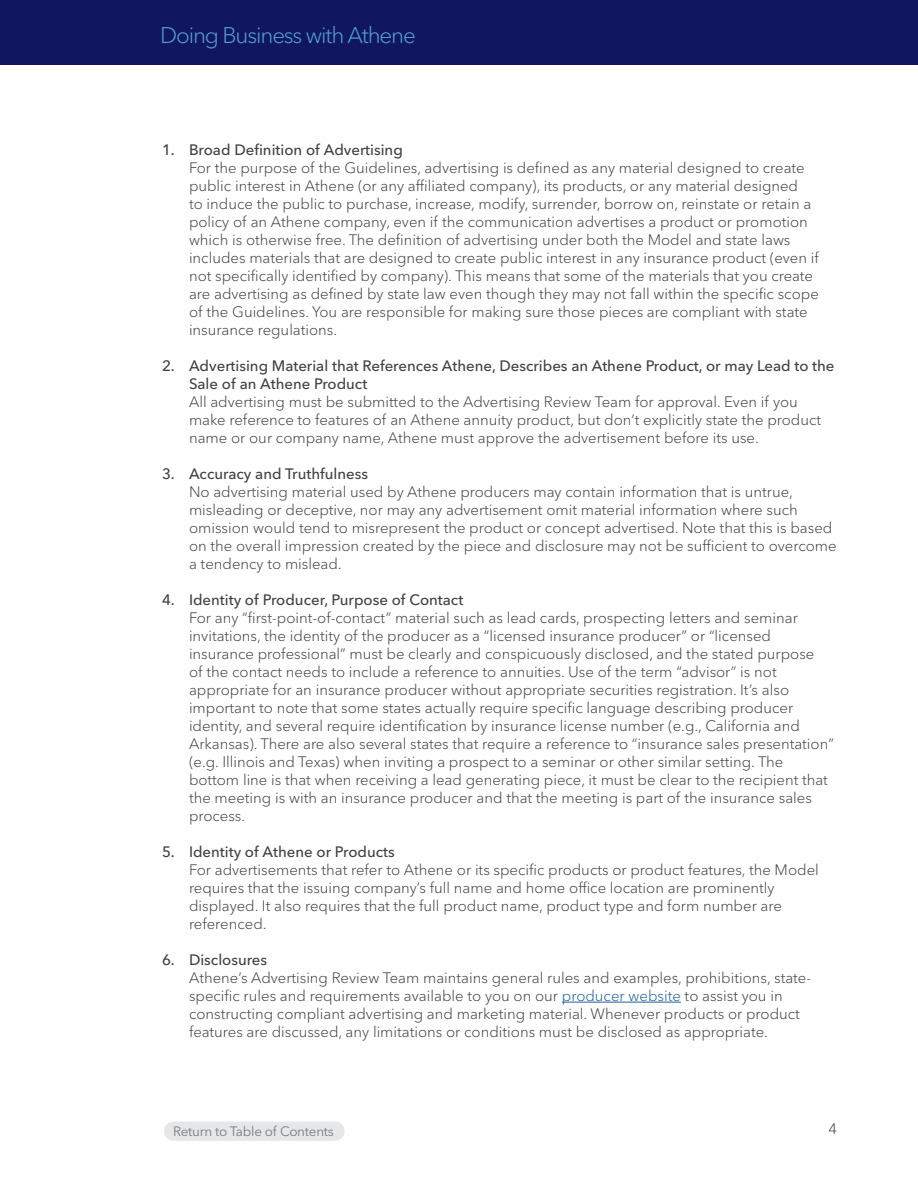
<style>
.page{position:relative;width:918px;height:1188px;background:#fff}
.page>*{position:absolute;margin:0;border:0;box-sizing:border-box;transform-origin:0 0}
.t1{font:300 22.5px "Avenir Next LT Pro";letter-spacing:-.05em;color:#56a0d3}
.t2{font:300 15px/18px "Avenir Next LT Pro";color:#414042}
.t3{font:500 15px/18px "Avenir Next LT Pro";color:#414042}
.t4{font:13.5px "Avenir Next LT Pro";letter-spacing:-.02em;color:#7b7c7f}
.s1{color:#215e9e}
</style>
<div class="page">
<div style="left:0;top:0;width:918px;height:65px;background:#11175e"></div>
<hr style="left:562px;top:1002px;width:119px;height:1px;background:#215e9e">
<svg style="left:164px;top:1121px;width:181px;height:20px;background:#e7e8e9"></svg>
<h1 class="t1" style="left:160px;top:21px;width:257px">Doing Business with Athene</h1>
<p class="t3" style="left:162px;top:140px;width:242px">1. Broad Definition of Advertising</p>
<p class="t2" style="left:189px;top:158px;width:631px">For the purpose of the Guidelines, advertising is defined as any material designed to create public interest in Athene (or any affiliated company), its products, or any material designed<br>to induce the public to purchase, increase, modify, surrender, borrow on, reinstate or retain a policy of an Athene company, even if the communication advertises a product or promotion which is otherwise free. The definition of advertising under both the Model and state laws includes materials that are designed to create public interest in any insurance product (even if not specifically identified by company). This means that some of the materials that you create are advertising as defined by state law even though they may not fall within the specific scope of the Guidelines. You are responsible for making sure those pieces are compliant with state insurance regulations.</p>
<p class="t3" style="left:189px;top:356px;width:647px;text-indent:-27px">2. Advertising Material that References Athene, Describes an Athene Product, or may Lead to the<br>Sale of an Athene Product</p>
<p class="t2" style="left:189px;top:392px;width:634px">All advertising must be submitted to the Advertising Review Team for approval. Even if you make reference to features of an Athene annuity product, but don’t explicitly state the product name or our company name, Athene must approve the advertisement before its use.</p>
<p class="t3" style="left:162px;top:464px;width:208px">3. Accuracy and Truthfulness</p>
<p class="t2" style="left:189px;top:482px;width:649px">No advertising material used by Athene producers may contain information that is untrue, misleading or deceptive, nor may any advertisement omit material information where such omission would tend to misrepresent the product or concept advertised. Note that this is based on the overall impression created by the piece and disclosure may not be sufficient to overcome a tendency to mislead.</p>
<p class="t3" style="left:162px;top:590px;width:303px">4. Identity of Producer, Purpose of Contact</p>
<p class="t2" style="left:189px;top:608px;width:647px">For any “first-point-of-contact” material such as lead cards, prospecting letters and seminar invitations, the identity of the producer as a “licensed insurance producer” or “licensed insurance professional” must be clearly and conspicuously disclosed, and the stated purpose<br>of the contact needs to include a reference to annuities. Use of the term “advisor” is not appropriate for an insurance producer without appropriate securities registration. It’s also important to note that some states actually require specific language describing producer identity, and several require identification by insurance license number (e.g., California and Arkansas). There are also several states that require a reference to “insurance sales presentation” (e.g. Illinois and Texas) when inviting a prospect to a seminar or other similar setting. The bottom line is that when receiving a lead generating piece, it must be clear to the recipient that the meeting is with an insurance producer and that the meeting is part of the insurance sales process.</p>
<p class="t3" style="left:162px;top:842px;width:234px">5. Identity of Athene or Products</p>
<p class="t2" style="left:189px;top:860px;width:631px">For advertisements that refer to Athene or its specific products or product features, the Model requires that the issuing company’s full name and home office location are prominently displayed. It also requires that the full product name, product type and form number are referenced.</p>
<p class="t3" style="left:162px;top:950px;width:107px">6. Disclosures</p>
<p class="t2" style="left:189px;top:968px;width:624px">Athene’s Advertising Review Team maintains general rules and examples, prohibitions, state&shy;specific rules and requirements available to you on our <span class="s1">producer website</span> to assist you in constructing compliant advertising and marketing material. Whenever products or product features are discussed, any limitations or conditions must be disclosed as appropriate.</p>
<p class="t4" style="left:173px;top:1123px;width:162px">Return to Table of Contents</p>
<p class="t2" style="left:828px;top:1120px;width:10px">4</p>
</div>
